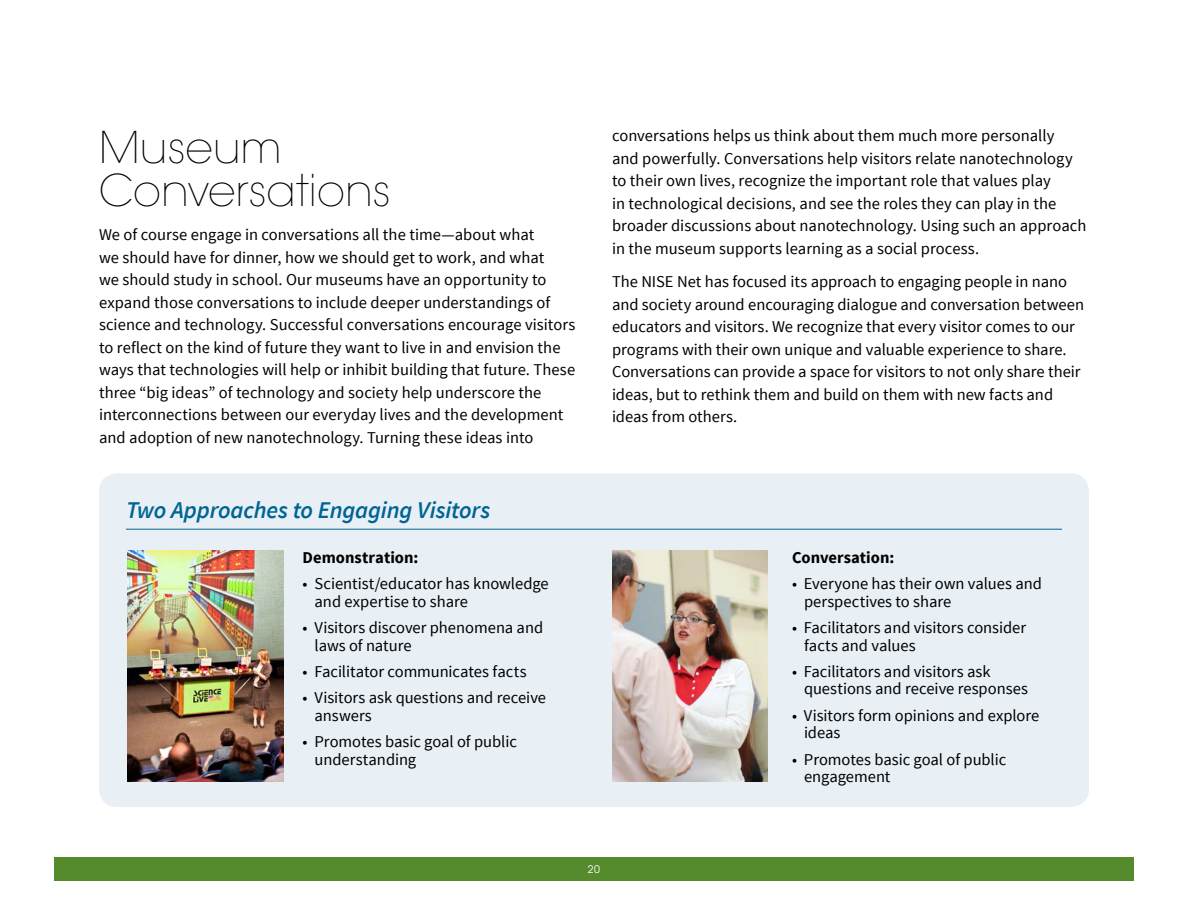
<style>
.page{position:relative;width:1188px;height:918px;background:#fff}
.page>*{position:absolute;margin:0;border:0;box-sizing:border-box;transform-origin:0 0}
.Chapter__Title{font:200 43.5px/43.5px "Avant Garde";color:#000}
.t1{font:italic 600 24px "Source Sans Pro";letter-spacing:-.01em;color:#006594}
.Chapter___Body{font:16.5px/22.5px "Source Sans Pro";color:#000}
.Chapter___Body-2{font:700 16.5px "Source Sans Pro";letter-spacing:.005em;color:#000}
.t2{font:10.5px "Avant Garde";color:#fff}
</style>
<div class="page">
<div style="left:99px;top:473px;width:990px;height:334px;background:#e8eff5;border-radius:18px"></div>
<hr style="left:126px;top:529px;width:936px;height:1px;background:#006594">
<img style="left:128px;top:551px;width:156px;height:230px">
<img style="left:612px;top:551px;width:156px;height:231px">
<div style="left:54px;top:857px;width:1080px;height:24px;background:#568b2d"></div>
<p class="Chapter__Title" style="left:99px;top:126px;width:294px">Museum<br>Conversations</p>
<p class="Chapter___Body" style="left:99px;top:224px;width:478px">We of course engage in conversations all the time—about what<br>we should have for dinner, how we should get to work, and what<br>we should study in school. Our museums have an opportunity to expand those conversations to include deeper understandings of science and technology. Successful conversations encourage visitors to reflect on the kind of future they want to live in and envision the ways that technologies will help or inhibit building that future. These three “big ideas” of technology and society help underscore the interconnections between our everyday lives and the development and adoption of new nanotechnology. Turning these ideas into</p>
<p class="t1" style="left:126px;top:495px;width:366px">Two Approaches to Engaging Visitors</p>
<p class="Chapter___Body-2" style="left:303px;top:547px;width:117px">Demonstration:</p>
<p class="Chapter___Body" style="left:315px;top:575px;width:236px;line-height:17.4px;text-indent:-12px">• Scientist/educator has knowledge and expertise to share</p>
<p class="Chapter___Body" style="left:315px;top:619px;width:230px;line-height:17.4px;text-indent:-12px">• Visitors discover phenomena and laws of nature</p>
<p class="Chapter___Body" style="left:303px;top:660px;width:226px">• Facilitator communicates facts</p>
<p class="Chapter___Body" style="left:315px;top:689px;width:233px;line-height:17.4px;text-indent:-12px">• Visitors ask questions and receive answers</p>
<p class="Chapter___Body" style="left:315px;top:733px;width:204px;line-height:17.4px;text-indent:-12px">• Promotes basic goal of public understanding</p>
<p class="Chapter___Body" style="left:612px;top:125px;width:476px">conversations helps us think about them much more personally<br>and powerfully. Conversations help visitors relate nanotechnology to their own lives, recognize the important role that values play<br>in technological decisions, and see the roles they can play in the broader discussions about nanotechnology. Using such an approach in the museum supports learning as a social process.</p>
<p class="Chapter___Body" style="left:612px;top:271px;width:474px">The NISE Net has focused its approach to engaging people in nano and society around encouraging dialogue and conversation between educators and visitors. We recognize that every visitor comes to our programs with their own unique and valuable experience to share.<br>Conversations can provide a space for visitors to not only share their ideas, but to rethink them and build on them with new facts and ideas from others.</p>
<p class="Chapter___Body-2" style="left:792px;top:547px;width:104px">Conversation:</p>
<p class="Chapter___Body" style="left:804px;top:575px;width:240px;line-height:17.4px;text-indent:-12px">• Everyone has their own values and perspectives to share</p>
<p class="Chapter___Body" style="left:804px;top:619px;width:224px;line-height:17.4px;text-indent:-12px">• Facilitators and visitors consider facts and values</p>
<p class="Chapter___Body" style="left:804px;top:663px;width:226px;line-height:17.4px;text-indent:-12px">• Facilitators and visitors ask questions and receive responses</p>
<p class="Chapter___Body" style="left:804px;top:707px;width:237px;line-height:17.4px;text-indent:-12px">• Visitors form opinions and explore ideas</p>
<p class="Chapter___Body" style="left:804px;top:751px;width:204px;line-height:17.4px;text-indent:-12px">• Promotes basic goal of public engagement</p>
<p class="t2" style="left:588px;top:863px;width:14px">20</p>
</div>
